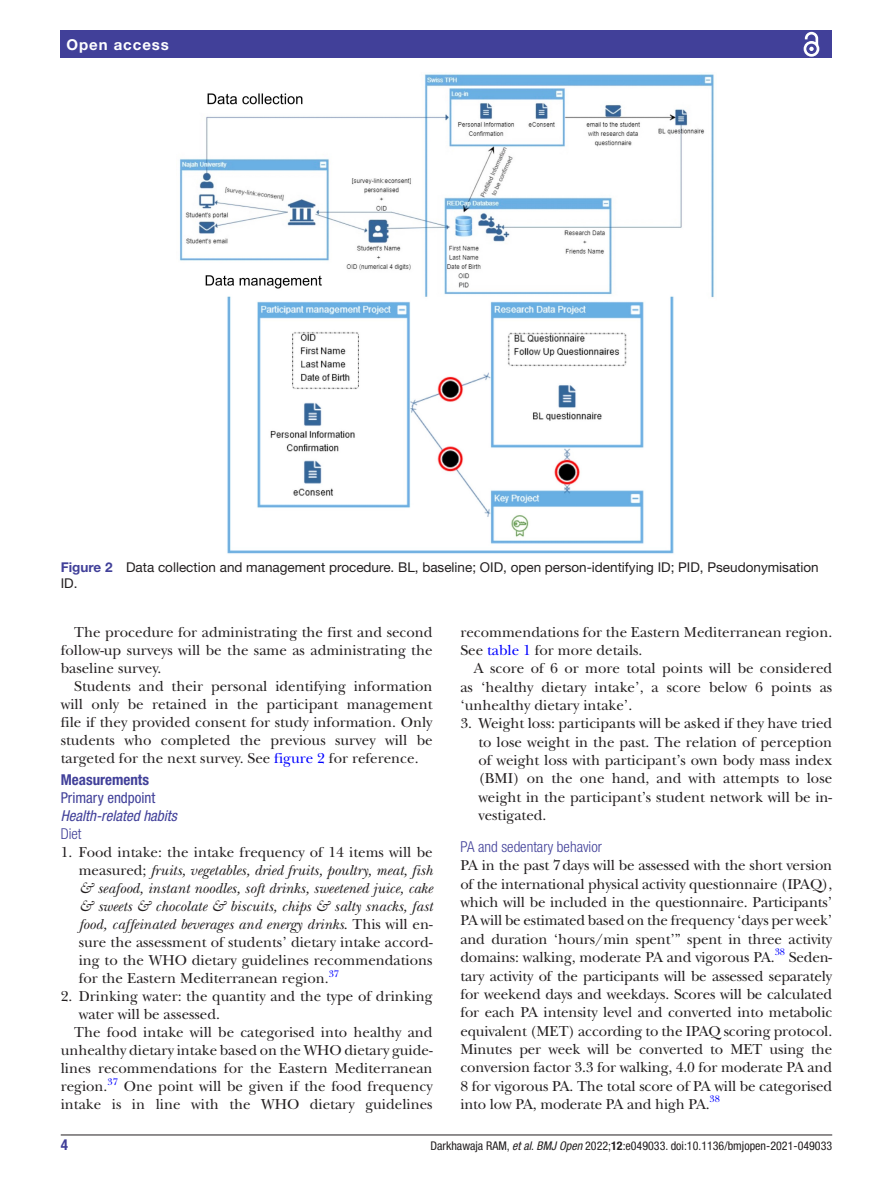
<style>
.page{position:relative;width:893px;height:1191px;background:#fff}
.page>*{position:absolute;margin:0;border:0;box-sizing:border-box;transform-origin:0 0}
.t1{font:15px/18.3px "New Baskerville";color:#231f20;text-align:justify}
.t2{font:300 condensed 15px "Helvetica Neue LT Std";color:#414099}
.t3{font:italic condensed 15px "Helvetica Neue LT Std";color:#414099}
.t4{font:condensed 15px "Helvetica Neue LT Std";color:#414099}
.t5{font:700 condensed 15px "Helvetica Neue LT Std";color:#414099}
.t6{font:700 15px "Helvetica Neue LT Std";letter-spacing:.065em;color:#fff}
.t7{font:13.5px/16.2px "Helvetica Neue LT Std";color:#231f20}
.t8{font:condensed 12px "Helvetica Neue LT Std";color:#231f20}
.t9{font:9.9px "New Baskerville";color:#00f}
.s1{font-weight:700;color:#414099}
.s2{color:#00f}
.s3{font-style:italic}
.s4{font-weight:700}
</style>
<div class="page">
<hr style="left:61px;top:1134px;width:771px;height:1px;background:#231f20">
<div style="left:61px;top:31px;width:771px;height:27px;background:#414099"></div>
<svg style="left:803px;top:31px;width:17px;height:26px"></svg>
<img style="left:179px;top:74px;width:535px;height:480px">
<p class="t6" style="left:66px;top:35px;width:104px">Open access</p>
<p class="t7" style="left:61px;top:558px;width:759px"><span class="s1">Figure 2</span> Data collection and management procedure. BL, baseline; OID, open person-identifying ID; PID, Pseudonymisation<br>ID.</p>
<p class="t1" style="left:61px;top:623px;width:373px;text-indent:14px">The procedure for administrating the first and second follow-up surveys will be the same as administrating the baseline survey.</p>
<p class="t1" style="left:61px;top:677px;width:373px;text-indent:14px">Students and their personal identifying information will only be retained in the participant management file if they provided consent for study information. Only students who completed the previous survey will be targeted for the next survey. See <span class="s2">figure 2</span> for reference.</p>
<p class="t5" style="left:61px;top:771px;width:90px">Measurements</p>
<p class="t4" style="left:61px;top:789px;width:96px">Primary endpoint</p>
<p class="t3" style="left:61px;top:807px;width:118px">Health-related habits</p>
<p class="t2" style="left:61px;top:825px;width:22px">Diet</p>
<p class="t1" style="left:79px;top:843px;width:355px;text-indent:-18px">1. Food intake: the intake frequency of 14 items will be measured; <span class="s3">fruits, vegetables, dried fruits, poultry, meat, fish &amp; seafood, instant noodles, soft drinks, sweetened juice, cake &amp; sweets &amp; chocolate &amp; biscuits, chips &amp; salty snacks, fast food, caffeinated beverages and energy drinks</span>. This will en&shy;sure the assessment of students’ dietary intake accord&shy;ing to the WHO dietary guidelines recommendations for the Eastern Mediterranean region.</p>
<p class="t9" style="left:329px;top:967px;width:12px">37</p>
<p class="t1" style="left:61px;top:987px;width:373px">2. Drinking water: the quantity and the type of drinking</p>
<p class="t1" style="left:79px;top:1005px;width:143px">water will be assessed.</p>
<p class="t1" style="left:74px;top:1023px;width:360px">The food intake will be categorised into healthy and</p>
<p class="t1" style="left:61px;top:1041px;width:373px">unhealthy dietary intake based on the WHO dietary guide-</p>
<p class="t1" style="left:61px;top:1059px;width:373px">lines recommendations for the Eastern Mediterranean</p>
<p class="t1" style="left:61px;top:1077px;width:48px">region.</p>
<p class="t9" style="left:108px;top:1075px;width:12px">37</p>
<p class="t1" style="left:61px;top:1077px;width:373px;text-align:right">One point will be given if the food frequency<br>intake is in line with the WHO dietary guidelines</p>
<p class="t1" style="left:460px;top:623px;width:373px">recommendations for the Eastern Mediterranean region.<br>See <span class="s2">table 1</span> for more details.</p>
<p class="t1" style="left:460px;top:659px;width:373px;text-indent:13px">A score of 6 or more total points will be considered as ‘healthy dietary intake’, a score below 6 points as ‘unhealthy dietary intake’.</p>
<p class="t1" style="left:478px;top:714px;width:355px;text-indent:-18px">3. Weight loss: participants will be asked if they have tried to lose weight in the past. The relation of perception of weight loss with participant’s own body mass index (BMI) on the one hand, and with attempts to lose weight in the participant’s student network will be in&shy;vestigated.</p>
<p class="t2" style="left:460px;top:838px;width:143px">PA and sedentary behavior</p>
<p class="t1" style="left:460px;top:856px;width:373px">PA in the past 7days will be assessed with the short version of the international physical activity questionnaire (IPAQ), which will be included in the questionnaire. Participants’ PA will be estimated based on the frequency ‘days per week’ and duration ‘hours/min spent’” spent in three activity domains: walking, moderate PA and vigorous PA.<sup>38</sup> Seden&shy;tary activity of the participants will be assessed separately for weekend days and weekdays. Scores will be calculated for each PA intensity level and converted into metabolic equivalent (MET) according to the IPAQ scoring protocol.<br>Minutes per week will be converted to MET using the conversion factor 3.3 for walking, 4.0 for moderate PA and 8 for vigorous PA. The total score of PA will be categorised into low PA, moderate PA and high PA.</p>
<p class="t9" style="left:710px;top:1093px;width:12px">38</p>
<p class="t5" style="left:61px;top:1135px;width:9px">4</p>
<p class="t8" style="left:430px;top:1138px;width:403px">Darkhawaja RAM, <span class="s3">et al</span>. <span class="s3">BMJ Open</span> 2022;<span class="s4">12</span>:e049033. doi:10.1136/bmjopen-2021-049033</p>
</div>
